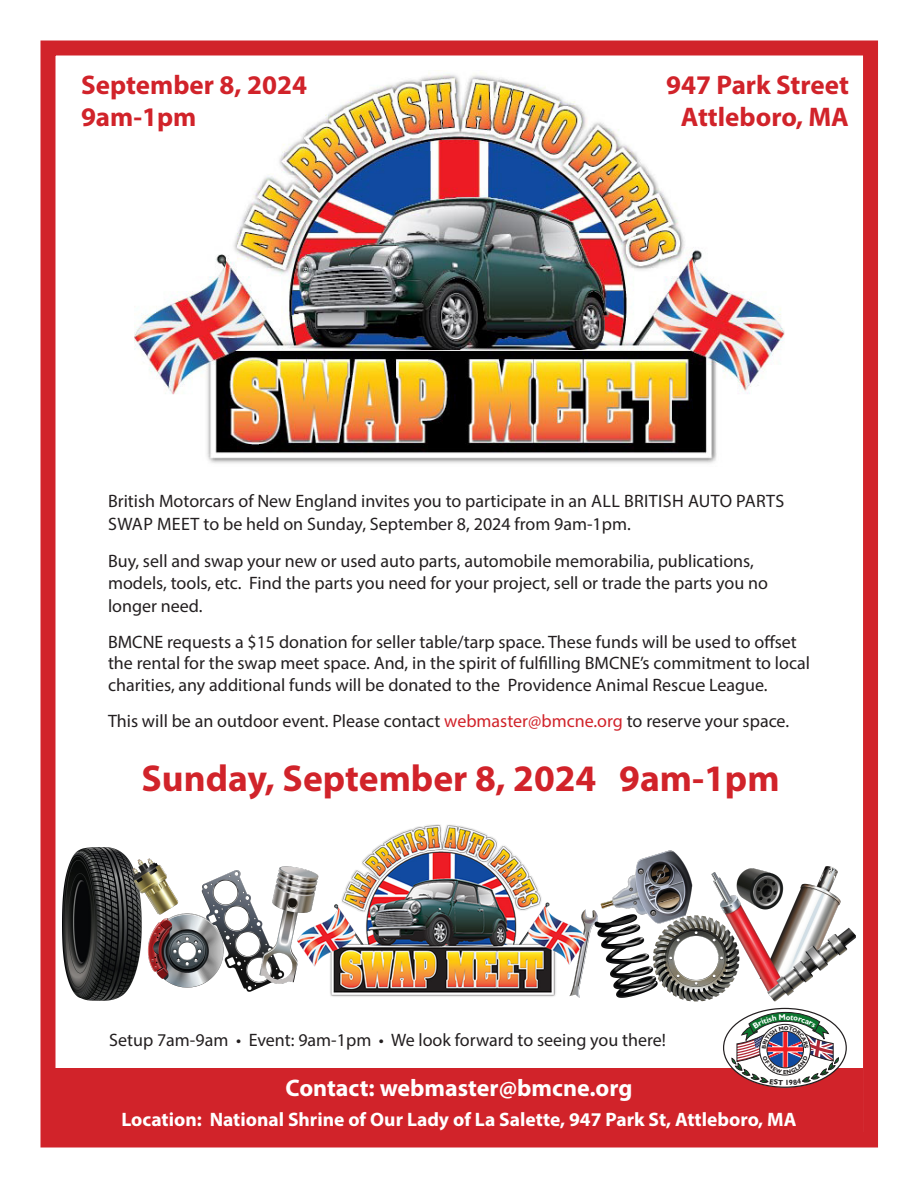
<style>
.page{position:relative;width:918px;height:1188px;background:#fff}
.page>*{position:absolute;margin:0;border:0;box-sizing:border-box;transform-origin:0 0}
.t1{font:700 37.5px "Myriad Pro";color:#d1232a}
.t2{font:700 27px "Myriad Pro";color:#d1232a}
.t3{font:700 24px "Myriad Pro";color:#fff}
.t4{font:700 19.5px "Myriad Pro";color:#fff}
.t5{font:18px/22.5px "Myriad Pro";color:#231f20}
.s1{color:#d1232a}
</style>
<div class="page">
<div style="left:40px;top:40px;width:838px;height:1108px;border:15px solid #d1232a"></div>
<img style="left:62px;top:825px;width:794px;height:183px">
<img style="left:134px;top:70px;width:651px;height:394px">
<div style="left:41px;top:1068px;width:822px;height:70px;background:#d1232a"></div>
<svg style="left:723px;top:1008px;width:124px;height:80px"></svg>
<p class="t2" style="left:81px;top:67px;width:228px">September 8, 2024</p>
<p class="t2" style="left:666px;top:67px;width:184px">947 Park Street</p>
<p class="t2" style="left:81px;top:99px;width:117px">9am-1pm</p>
<p class="t2" style="left:681px;top:99px;width:170px">Attleboro, MA</p>
<p class="t5" style="left:108px;top:490px;width:678px">British Motorcars of New England invites you to participate in an ALL BRITISH AUTO PARTS<br>SWAP MEET to be held on Sunday, September 8, 2024 from 9am-1pm.</p>
<p class="t5" style="left:108px;top:549px;width:662px">Buy, sell and swap your new or used auto parts, automobile memorabilia, publications, models, tools, etc. Find the parts you need for your project, sell or trade the parts you no longer need.</p>
<p class="t5" style="left:108px;top:630px;width:704px;line-height:21.6px">BMCNE requests a $15 donation for seller table/tarp space. These funds will be used to offset the rental for the swap meet space. And, in the spirit of fulfilling BMCNE’s commitment to local charities, any additional funds will be donated to the Providence Animal Rescue League.</p>
<p class="t5" style="left:108px;top:709px;width:683px">This will be an outdoor event. Please contact <span class="s1">webmaster@bmcne.org</span> to reserve your space.</p>
<p class="t1" style="left:142px;top:754px;width:639px">Sunday, September 8, 2024 9am-1pm</p>
<p class="t5" style="left:109px;top:1028px;width:558px">Setup 7am-9am • Event: 9am-1pm • We look forward to seeing you there!</p>
<p class="t3" style="left:286px;top:1073px;width:348px">Contact: webmaster@bmcne.org</p>
<p class="t4" style="left:121px;top:1107px;width:677px">Location: National Shrine of Our Lady of La Salette, 947 Park St, Attleboro, MA</p>
</div>
